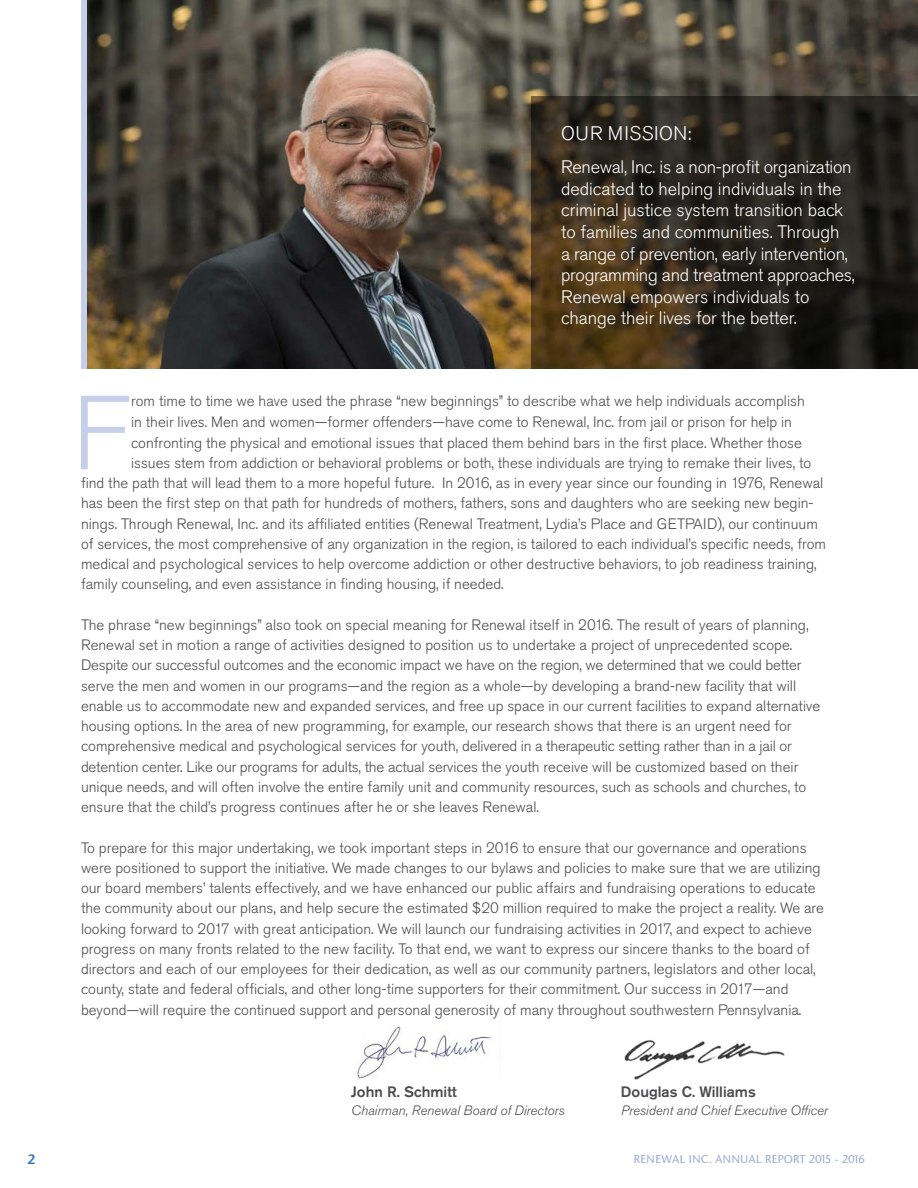
<style>
.page{position:relative;width:918px;height:1188px;background:#fff}
.page>*{position:absolute;margin:0;border:0;box-sizing:border-box;transform-origin:0 0}
.t1{font:300 104.25px "Akzidenz Grotesk Pro";color:#c6cfe9}
.t2{font:300 19.5px "Akzidenz Grotesk Pro";letter-spacing:.03em;color:#fff}
.t3{font:300 18px/21.6px "Akzidenz Grotesk Pro";color:#fff}
.t4{font:300 15px/20.2px "Akzidenz Grotesk Pro";color:#4b4c4d}
.t5{font:500 15px "Akzidenz Grotesk Pro";color:#4b4c4d}
.t6{font:14.4px "Stone Sans Semi Bold DTC";color:#3674bb}
.t7{font:italic 300 13.5px "Akzidenz Grotesk Pro";color:#4b4c4d}
.t8{font:12px "Stone Sans Medium DTC";color:#98acd7}
</style>
<div class="page">
<img style="left:357px;top:1026px;width:135px;height:53px">
<img style="left:87px;top:0;width:831px;height:368px">
<svg style="left:531px;top:96px;width:387px;height:272px;background:#2e271c"></svg>
<img style="left:624px;top:1040px;width:161px;height:39px">
<p class="t2" style="left:561px;top:121px;width:132px">OUR MISSION:</p>
<p class="t3" style="left:561px;top:156px;width:295px">Renewal, Inc. is a non-profit organization dedicated to helping individuals in the criminal justice system transition back to families and communities. Through<br>a range of prevention, early intervention, programming and treatment approaches, Renewal empowers individuals to change their lives for the better.</p>
<p class="t1" style="left:73px;top:365px;width:60px">F</p>
<p class="t4" style="left:131px;top:391px;width:675px">rom time to time we have used the phrase “new beginnings” to describe what we help individuals accomplish</p>
<p class="t4" style="left:131px;top:412px;width:662px">in their lives. Men and women—former offenders—have come to Renewal, Inc. from jail or prison for help in</p>
<p class="t4" style="left:131px;top:432px;width:672px">confronting the physical and emotional issues that placed them behind bars in the first place. Whether those</p>
<p class="t4" style="left:131px;top:452px;width:682px">issues stem from addiction or behavioral problems or both, these individuals are trying to remake their lives, to</p>
<p class="t4" style="left:81px;top:473px;width:744px">find the path that will lead them to a more hopeful future. In 2016, as in every year since our founding in 1976, Renewal</p>
<p class="t4" style="left:81px;top:493px;width:734px">has been the first step on that path for hundreds of mothers, fathers, sons and daughters who are seeking new begin-</p>
<p class="t4" style="left:81px;top:513px;width:738px">nings. Through Renewal, Inc. and its affiliated entities (Renewal Treatment, Lydia’s Place and GETPAID), our continuum</p>
<p class="t4" style="left:81px;top:533px;width:747px">of services, the most comprehensive of any organization in the region, is tailored to each individual’s specific needs, from</p>
<p class="t4" style="left:81px;top:554px;width:737px">medical and psychological services to help overcome addiction or other destructive behaviors, to job readiness training,</p>
<p class="t4" style="left:81px;top:574px;width:424px">family counseling, and even assistance in finding housing, if needed.</p>
<p class="t4" style="left:81px;top:614px;width:741px">The phrase “new beginnings” also took on special meaning for Renewal itself in 2016. The result of years of planning, Renewal set in motion a range of activities designed to position us to undertake a project of unprecedented scope.<br>Despite our successful outcomes and the economic impact we have on the region, we determined that we could better serve the men and women in our programs—and the region as a whole—by developing a brand-new facility that will enable us to accommodate new and expanded services, and free up space in our current facilities to expand alternative housing options. In the area of new programming, for example, our research shows that there is an urgent need for comprehensive medical and psychological services for youth, delivered in a therapeutic setting rather than in a jail or detention center. Like our programs for adults, the actual services the youth receive will be customized based on their unique needs, and will often involve the entire family unit and community resources, such as schools and churches, to ensure that the child’s progress continues after he or she leaves Renewal.</p>
<p class="t4" style="left:81px;top:837px;width:745px">To prepare for this major undertaking, we took important steps in 2016 to ensure that our governance and operations were positioned to support the initiative. We made changes to our bylaws and policies to make sure that we are utilizing our board members’ talents effectively, and we have enhanced our public affairs and fundraising operations to educate the community about our plans, and help secure the estimated $20 million required to make the project a reality. We are looking forward to 2017 with great anticipation. We will launch our fundraising activities in 2017, and expect to achieve progress on many fronts related to the new facility. To that end, we want to express our sincere thanks to the board of directors and each of our employees for their dedication, as well as our community partners, legislators and other local, county, state and federal officials, and other long-time supporters for their commitment. Our success in 2017—and beyond—will require the continued support and personal generosity of many throughout southwestern Pennsylvania.</p>
<p class="t5" style="left:351px;top:1082px;width:107px">John R. Schmitt</p>
<p class="t5" style="left:621px;top:1082px;width:136px">Douglas C. Williams</p>
<p class="t7" style="left:351px;top:1102px;width:215px">Chairman, Renewal Board of Directors</p>
<p class="t7" style="left:621px;top:1102px;width:208px">President and Chief Executive Officer</p>
<p class="t6" style="left:27px;top:1150px;width:10px">2</p>
<p class="t8" style="left:633px;top:1152px;width:233px">RENEWAL INC. ANNUAL REPORT 2015 - 2016</p>
</div>
